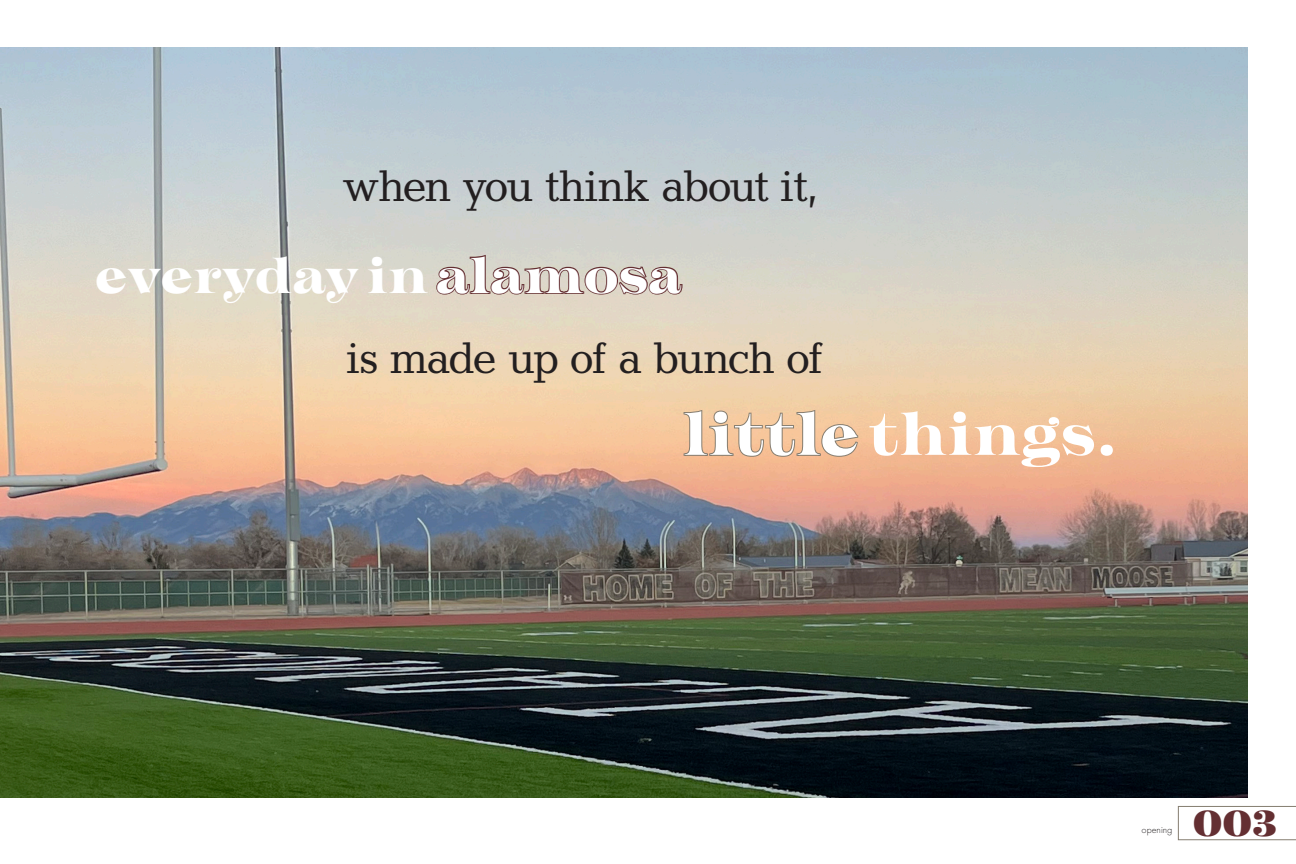
<style>
.page{position:relative;width:1296px;height:864px;background:#fff}
.page>*{position:absolute;margin:0;border:0;box-sizing:border-box;transform-origin:0 0}
.t1{font:700 56px "Imagist";color:#fff}
.t2{font:700 47px "Imagist";color:#fff}
.t3{font:45px "Candela";letter-spacing:-.02em;color:#231f20}
.t4{font:900 36px "Imagist";color:#642f32}
.t5{font:300 10px "Function Pro";color:#231f20}
.s1{color:#642f32}
.s2{color:#857d70}
</style>
<div class="page">
<svg style="left:1178px;top:806px;width:118px;height:34px"></svg>
<img style="left:0;top:48px;width:1248px;height:750px">
<p class="t3" style="left:343px;top:161px;width:476px">when you think about it,</p>
<p class="t2" style="left:95px;top:239px;width:588px">everyday in <span class="s1">alamosa</span></p>
<p class="t3" style="left:346px;top:333px;width:477px">is made up of a bunch of</p>
<p class="t1" style="left:683px;top:391px;width:436px"><span class="s2">little</span> things.</p>
<p class="t5" style="left:1142px;top:824px;width:32px">opening</p>
<p class="t4" style="left:1193px;top:795px;width:87px">003</p>
</div>
